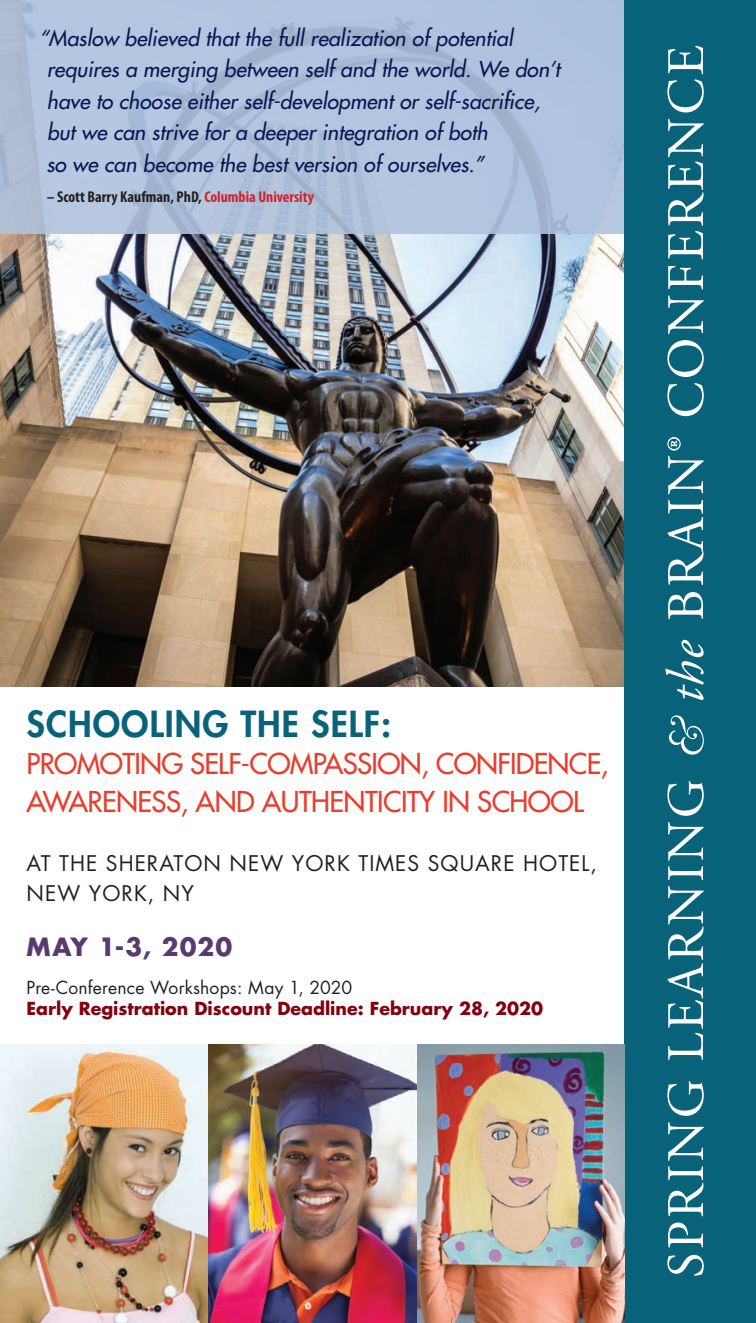
<style>
.page{position:relative;width:756px;height:1323px;background:#fff}
.page>*{position:absolute;margin:0;border:0;box-sizing:border-box;transform-origin:0 0}
.Topic_Group_Title{font:52.5px "Adobe Garamond Pro";letter-spacing:.045em;color:#fff}
.Workshop__each_title{font:800 35px "Futura";letter-spacing:.03em;color:#07627a}
.Workshop__each_title-2{font:28px "Futura";letter-spacing:-.025em;color:#e93e2e}
.Topic_Group_Title-2{font:700 24.5px "Futura";letter-spacing:.05em;color:#593970}
.t1{font:italic 21.35px/31.5px "Futura";color:#091855}
.t2{font:21px/29.8px "Futura";letter-spacing:.05em;color:#231f20}
.t3{font:700 17.5px/21px "Futura";color:#82020f}
.t4{font:700 condensed 15.75px "Myriad Pro";color:#231f20}
.s1{color:#d1232a}
.s2{font-weight:400;color:#231f20}
.s3{font-family:"Bernhard Modern Std";font-style:italic}
.s4{font-style:italic}
</style>
<div class="page">
<img style="left:0;top:233px;width:624px;height:454px">
<div style="left:0;top:0;width:624px;height:233px;background:#b0c3de"></div>
<div style="left:625px;top:0;width:131px;height:1323px;background:#07627a"></div>
<img style="left:0;top:1045px;width:625px;height:278px">
<p class="t1" style="left:46px;top:22px;width:515px;text-indent:-7px">“Maslow believed that the full realization of potential requires a merging between self and the world. We don’t have to choose either self-development or self-sacrifice, but we can strive for a deeper integration of both<br>so we can become the best version of ourselves.”</p>
<p class="t4" style="left:47px;top:188px;width:269px">– Scott Barry Kaufman, PhD, <span class="s1">Columbia University</span></p>
<p class="Workshop__each_title" style="left:27px;top:702px;width:366px">SCHOOLING THE SELF:</p>
<p class="Workshop__each_title-2" style="left:27px;top:746px;width:584px">PROMOTING SELF-COMPASSION, CONFIDENCE,</p>
<p class="Workshop__each_title-2" style="left:27px;top:784px;width:559px">AWARENESS, AND AUTHENTICITY IN SCHOOL</p>
<p class="t2" style="left:27px;top:849px;width:572px">AT THE SHERATON NEW YORK TIMES SQUARE HOTEL,<br>NEW YORK, NY</p>
<p class="Topic_Group_Title-2" style="left:27px;top:931px;width:207px">MAY 1-3, 2020</p>
<p class="t3" style="left:27px;top:977px;width:518px"><span class="s2">Pre-Conference Workshops: May 1, 2020<br></span>Early Registration Discount Deadline: February 28, 2020</p>
<p class="Topic_Group_Title" style="left:655px;top:1278px;width:1234px;rotate:-90deg">SPRING LEARNING <span class="s3">&amp;</span> <span class="s4">the</span> BRAIN® CONFERENCE</p>
</div>
